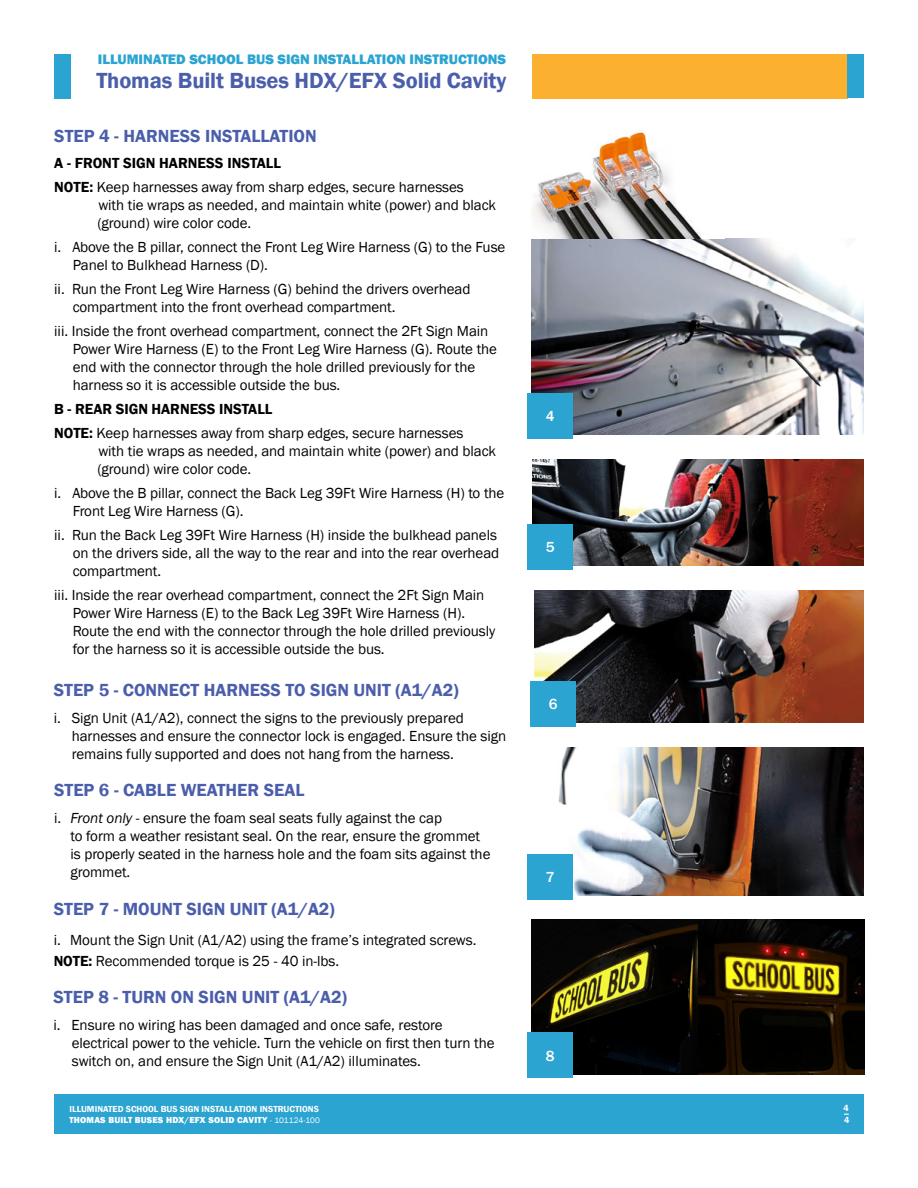
<style>
.page{position:relative;width:918px;height:1188px;background:#fff}
.page>*{position:absolute;margin:0;border:0;box-sizing:border-box;transform-origin:0 0}
.t1{font:600 22.5px "Franklin Gothic";letter-spacing:-.005em;color:#4b5eab}
.t2{font:600 18px "Franklin Gothic";color:#4b5eab}
.t3{font:15px/18px "Franklin Gothic";letter-spacing:-.005em;color:#000}
.t4{font:500 15px "Franklin Gothic";color:#fff}
.t5{font:800 14.1px "Franklin Gothic";color:#2ba4d1}
.t6{font:600 9px/12.3px "Franklin Gothic";color:#fff}
.t7{font:800 9px "Franklin Gothic";letter-spacing:.02em;color:#fff}
.s1{font-weight:600}
.s2{font-style:italic}
.s3{font-weight:400;font-size:8.25px}
</style>
<div class="page">
<div style="left:532px;top:54px;width:316px;height:44px;background:#fcb030"></div>
<div style="left:54px;top:54px;width:17px;height:44px;background:#2ba4d1"></div>
<div style="left:54px;top:1094px;width:810px;height:40px;background:#2ba4d1"></div>
<div style="left:847px;top:54px;width:17px;height:44px;background:#2ba4d1"></div>
<img style="left:532px;top:920px;width:332px;height:154px">
<img style="left:532px;top:238px;width:332px;height:196px">
<div style="left:527px;top:393px;width:46px;height:46px;background:#2ba4d1"></div>
<img style="left:533px;top:460px;width:331px;height:106px">
<div style="left:527px;top:524px;width:46px;height:46px;background:#2ba4d1"></div>
<img style="left:535px;top:590px;width:329px;height:132px">
<div style="left:530px;top:681px;width:46px;height:46px;background:#2ba4d1"></div>
<img style="left:558px;top:747px;width:306px;height:148px">
<div style="left:527px;top:854px;width:46px;height:46px;background:#2ba4d1"></div>
<div style="left:527px;top:1032px;width:46px;height:46px;background:#2ba4d1"></div>
<img style="left:533px;top:132px;width:168px;height:106px">
<p class="t5" style="left:98px;top:50px;width:410px">ILLUMINATED SCHOOL BUS SIGN INSTALLATION INSTRUCTIONS</p>
<h1 class="t1" style="left:96px;top:67px;width:412px">Thomas Built Buses HDX/EFX Solid Cavity</h1>
<p class="t2" style="left:54px;top:125px;width:264px">STEP 4 - HARNESS INSTALLATION</p>
<p class="t3" style="left:54px;top:152px;width:411px;line-height:24px"><span class="s1">A - FRONT SIGN HARNESS INSTALL<br>NOTE:</span> Keep harnesses away from sharp edges, secure harnesses</p>
<p class="t3" style="left:97px;top:197px;width:400px">with tie wraps as needed, and maintain white (power) and black (ground) wire color code.</p>
<p class="t3" style="left:73px;top:239px;width:434px;text-indent:-18px">i. Above the B pillar, connect the Front Leg Wire Harness (G) to the Fuse<br>Panel to Bulkhead Harness (D).</p>
<p class="t3" style="left:73px;top:281px;width:399px;text-indent:-18px">ii. Run the Front Leg Wire Harness (G) behind the drivers overhead compartment into the front overhead compartment.</p>
<p class="t3" style="left:73px;top:323px;width:426px;text-indent:-18px">iii. Inside the front overhead compartment, connect the 2Ft Sign Main Power Wire Harness (E) to the Front Leg Wire Harness (G). Route the end with the connector through the hole drilled previously for the harness so it is accessible outside the bus.</p>
<p class="t3" style="left:54px;top:398px;width:411px;line-height:24px"><span class="s1">B - REAR SIGN HARNESS INSTALL<br>NOTE:</span> Keep harnesses away from sharp edges, secure harnesses</p>
<p class="t3" style="left:97px;top:443px;width:400px">with tie wraps as needed, and maintain white (power) and black (ground) wire color code.</p>
<p class="t3" style="left:73px;top:485px;width:433px;text-indent:-18px">i. Above the B pillar, connect the Back Leg 39Ft Wire Harness (H) to the<br>Front Leg Wire Harness (G).</p>
<p class="t3" style="left:73px;top:527px;width:428px;text-indent:-18px">ii. Run the Back Leg 39Ft Wire Harness (H) inside the bulkhead panels on the drivers side, all the way to the rear and into the rear overhead compartment.</p>
<p class="t3" style="left:73px;top:587px;width:424px;text-indent:-18px">iii. Inside the rear overhead compartment, connect the 2Ft Sign Main Power Wire Harness (E) to the Back Leg 39Ft Wire Harness (H).<br>Route the end with the connector through the hole drilled previously for the harness so it is accessible outside the bus.</p>
<p class="t2" style="left:54px;top:679px;width:406px">STEP 5 - CONNECT HARNESS TO SIGN UNIT (A1/A2)</p>
<p class="t3" style="left:72px;top:709px;width:436px;text-indent:-18px">i. Sign Unit (A1/A2), connect the signs to the previously prepared harnesses and ensure the connector lock is engaged. Ensure the sign remains fully supported and does not hang from the harness.</p>
<p class="t2" style="left:54px;top:779px;width:252px">STEP 6 - CABLE WEATHER SEAL</p>
<p class="t3" style="left:70px;top:810px;width:421px;text-indent:-16px">i. <span class="s2">Front only -</span> ensure the foam seal seats fully against the cap<br>to form a weather resistant seal. On the rear, ensure the grommet is properly seated in the harness hole and the foam sits against the grommet.</p>
<p class="t2" style="left:54px;top:898px;width:283px">STEP 7 - MOUNT SIGN UNIT (A1/A2)</p>
<p class="t3" style="left:54px;top:930px;width:424px;line-height:21px">i. Mount the Sign Unit (A1/A2) using the frame’s integrated screws.<br><span class="s1">NOTE:</span> Recommended torque is 25 - 40 in-lbs.</p>
<p class="t2" style="left:53px;top:986px;width:295px">STEP 8 - TURN ON SIGN UNIT (A1/A2)</p>
<p class="t3" style="left:72px;top:1016px;width:424px;text-indent:-18px">i. Ensure no wiring has been damaged and once safe, restore electrical power to the vehicle. Turn the vehicle on first then turn the switch on, and ensure the Sign Unit (A1/A2) illuminates.</p>
<p class="t6" style="left:70px;top:1103px;width:251px">ILLUMINATED SCHOOL BUS SIGN INSTALLATION INSTRUCTIONS</p>
<p class="t7" style="left:70px;top:1114px;width:252px">THOMAS BUILT BUSES HDX/EFX SOLID CAVITY <span class="s3">- 101124-100</span></p>
<p class="t4" style="left:546px;top:407px;width:10px">4</p>
<p class="t4" style="left:546px;top:538px;width:10px">5</p>
<p class="t4" style="left:549px;top:695px;width:10px">6</p>
<p class="t4" style="left:546px;top:868px;width:10px">7</p>
<p class="t4" style="left:546px;top:1046px;width:10px">8</p>
<p class="t6" style="left:844px;top:1102px;width:7px">4<br>4</p>
</div>
